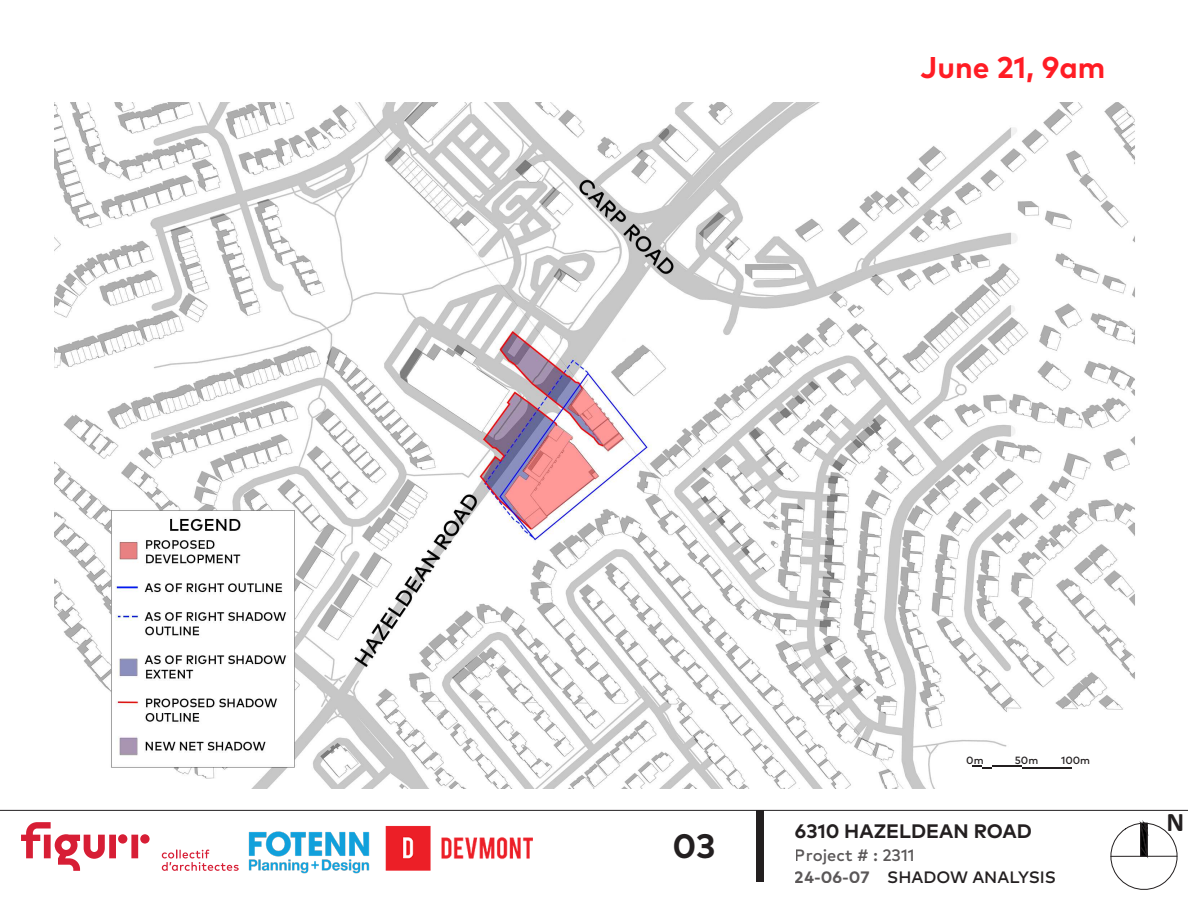
<style>
.page{position:relative;width:1188px;height:918px;background:#fff}
.page>*{position:absolute;margin:0;border:0;box-sizing:border-box;transform-origin:0 0}
.t1{font:700 27px "Calibri";color:#231f20}
.t2{font:700 16.95px "Mark OT";color:#231f20}
.t3{font:700 15px "Mark OT";color:#ff1c24}
.t4{font:700 9.75px "Mark OT";color:#231f20}
.t5{font:500 8.25px "Mark OT";color:#231f20}
.t6{font:700 8.25px "Mark OT";color:#231f20}
.t7{font:500 5.25px "Mark OT";color:#231f20}
</style>
<div class="page">
<svg style="left:1091px;top:809px;width:97px;height:81px"></svg>
<img style="left:248px;top:831px;width:122px;height:42px">
<div style="left:756px;top:810px;width:8px;height:72px;background:#231f20"></div>
<hr style="left:0;top:810px;width:1188px;height:1px;background:#231f20">
<div style="left:118px;top:834px;width:9px;height:10px;background:#d71e35;border-radius:50%"></div>
<svg style="left:140px;top:834px;width:10px;height:10px"></svg>
<svg style="left:131px;top:835px;width:7px;height:23px"></svg>
<svg style="left:22px;top:822px;width:94px;height:49px"></svg>
<svg style="left:162px;top:850px;width:77px;height:21px"></svg>
<img style="left:385px;top:825px;width:148px;height:46px">
<img style="left:54px;top:102px;width:1081px;height:687px">
<svg style="left:972px;top:766px;width:20px;height:3px"></svg>
<hr style="left:1022px;top:767px;width:50px;height:2px;background:#231f20">
<hr style="left:992px;top:766px;width:30px;height:1px;background:#231f20">
<h3 class="t3" style="left:921px;top:64px;width:186px">June 21, 9am</h3>
<h2 class="t2" style="left:672px;top:843px;width:45px">03</h2>
<p class="t7" style="left:966px;top:759px;width:19px">0m</p>
<p class="t7" style="left:1015px;top:759px;width:25px">50m</p>
<p class="t7" style="left:1061px;top:759px;width:31px">100m</p>
<p class="t4" style="left:795px;top:828px;width:238px">6310 HAZELDEAN ROAD</p>
<h1 class="t1" style="left:1166px;top:806px;width:19px">N</h1>
<p class="t6" style="left:795px;top:875px;width:76px">24-06-07</p>
<p class="t5" style="left:795px;top:853px;width:121px">Project # : 2311</p>
<p class="t5" style="left:887px;top:876px;width:170px">SHADOW ANALYSIS</p>
</div>
